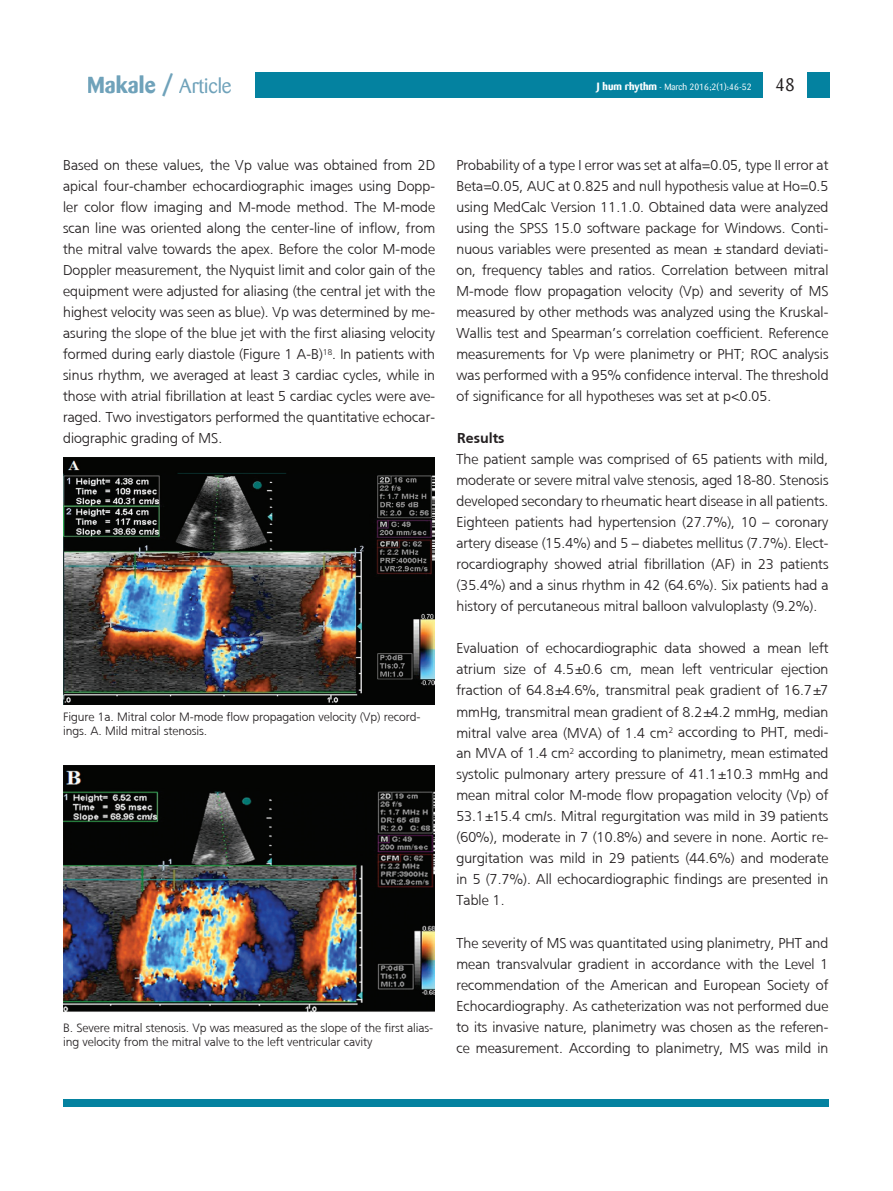
<style>
.page{position:relative;width:893px;height:1191px;background:#fff}
.page>*{position:absolute;margin:0;border:0;box-sizing:border-box;transform-origin:0 0}
.t1{font:700 23.1px "Barmeno";color:#6fa2ba}
.t2{font:18px "Barmeno";color:#231f20}
.t3{font:300 14.25px/21px "Frutiger";color:#231f20;text-align:justify}
.t4{font:700 14.25px "Frutiger";color:#231f20}
.t5{font:300 12px/14.4px "Frutiger";color:#231f20}
.t6{font:9px "Barmeno";color:#fff}
.s1{font-weight:400;font-size:20.55px}
.s2{font-weight:700;font-size:10.5px}
</style>
<div class="page">
<div style="left:64px;top:1099px;width:765px;height:7px;background:#0482a0"></div>
<div style="left:255px;top:72px;width:574px;height:26px;background:#0482a0"></div>
<div style="left:763px;top:70px;width:44px;height:29px;background:#fff"></div>
<img style="left:64px;top:457px;width:370px;height:247px">
<img style="left:64px;top:765px;width:370px;height:247px">
<h1 class="t1" style="left:87px;top:71px;width:146px">Makale / <span class="s1">Article</span></h1>
<p class="t6" style="left:597px;top:82px;width:156px"><span class="s2">J hum rhythm</span> - March 2016;2(1):46-52</p>
<p class="t2" style="left:775px;top:74px;width:21px">48</p>
<p class="t3" style="left:64px;top:155px;width:374px">Based on these values, the Vp value was obtained from 2D apical four-chamber echocardiographic images using Dopp&shy;ler color flow imaging and M-mode method. The M-mode scan line was oriented along the center-line of inflow, from the mitral valve towards the apex. Before the color M-mode Doppler measurement, the Nyquist limit and color gain of the equipment were adjusted for aliasing (the central jet with the highest velocity was seen as blue). Vp was determined by me&shy;asuring the slope of the blue jet with the first aliasing velocity formed during early diastole (Figure 1 A-B)<sup>18</sup>. In patients with sinus rhythm, we averaged at least 3 cardiac cycles, while in those with atrial fibrillation at least 5 cardiac cycles were ave&shy;raged. Two investigators performed the quantitative echocar&shy;diographic grading of MS.</p>
<p class="t3" style="left:457px;top:155px;width:374px">Probability of a type I error was set at alfa=0.05, type II error at Beta=0.05, AUC at 0.825 and null hypothesis value at Ho=0.5 using MedCalc Version 11.1.0. Obtained data were analyzed using the SPSS 15.0 software package for Windows. Conti&shy;nuous variables were presented as mean ± standard deviati&shy;on, frequency tables and ratios. Correlation between mitral M-mode flow propagation velocity (Vp) and severity of MS measured by other methods was analyzed using the Kruskal-Wallis test and Spearman’s correlation coefficient. Reference measurements for Vp were planimetry or PHT; ROC analysis was performed with a 95% confidence interval. The threshold of significance for all hypotheses was set at p&lt;0.05.</p>
<p class="t4" style="left:457px;top:430px;width:49px">Results</p>
<p class="t3" style="left:457px;top:449px;width:374px">The patient sample was comprised of 65 patients with mild, moderate or severe mitral valve stenosis, aged 18-80. Stenosis developed secondary to rheumatic heart disease in all patients.<br>Eighteen patients had hypertension (27.7%), 10 – coronary artery disease (15.4%) and 5 – diabetes mellitus (7.7%). Elect&shy;rocardiography showed atrial fibrillation (AF) in 23 patients (35.4%) and a sinus rhythm in 42 (64.6%). Six patients had a history of percutaneous mitral balloon valvuloplasty (9.2%).</p>
<p class="t3" style="left:457px;top:638px;width:374px">Evaluation of echocardiographic data showed a mean left atrium size of 4.5±0.6 cm, mean left ventricular ejection fraction of 64.8±4.6%, transmitral peak gradient of 16.7±7 mmHg, transmitral mean gradient of 8.2±4.2 mmHg, median mitral valve area (MVA) of 1.4 cm<sup>2</sup> according to PHT, medi&shy;an MVA of 1.4 cm<sup>2</sup> according to planimetry, mean estimated systolic pulmonary artery pressure of 41.1±10.3 mmHg and mean mitral color M-mode flow propagation velocity (Vp) of 53.1±15.4 cm/s. Mitral regurgitation was mild in 39 patients (60%), moderate in 7 (10.8%) and severe in none. Aortic re&shy;gurgitation was mild in 29 patients (44.6%) and moderate in 5 (7.7%). All echocardiographic findings are presented in Table 1.</p>
<p class="t3" style="left:457px;top:932px;width:374px">The severity of MS was quantitated using planimetry, PHT and mean transvalvular gradient in accordance with the Level 1 recommendation of the American and European Society of Echocardiography. As catheterization was not performed due to its invasive nature, planimetry was chosen as the referen&shy;ce measurement. According to planimetry, MS was mild in</p>
<p class="t5" style="left:64px;top:709px;width:359px">Figure 1a. Mitral color M-mode flow propagation velocity (Vp) record&shy;ings. A. Mild mitral stenosis.</p>
<p class="t5" style="left:64px;top:1020px;width:372px">B. Severe mitral stenosis. Vp was measured as the slope of the first alias&shy;ing velocity from the mitral valve to the left ventricular cavity</p>
</div>
